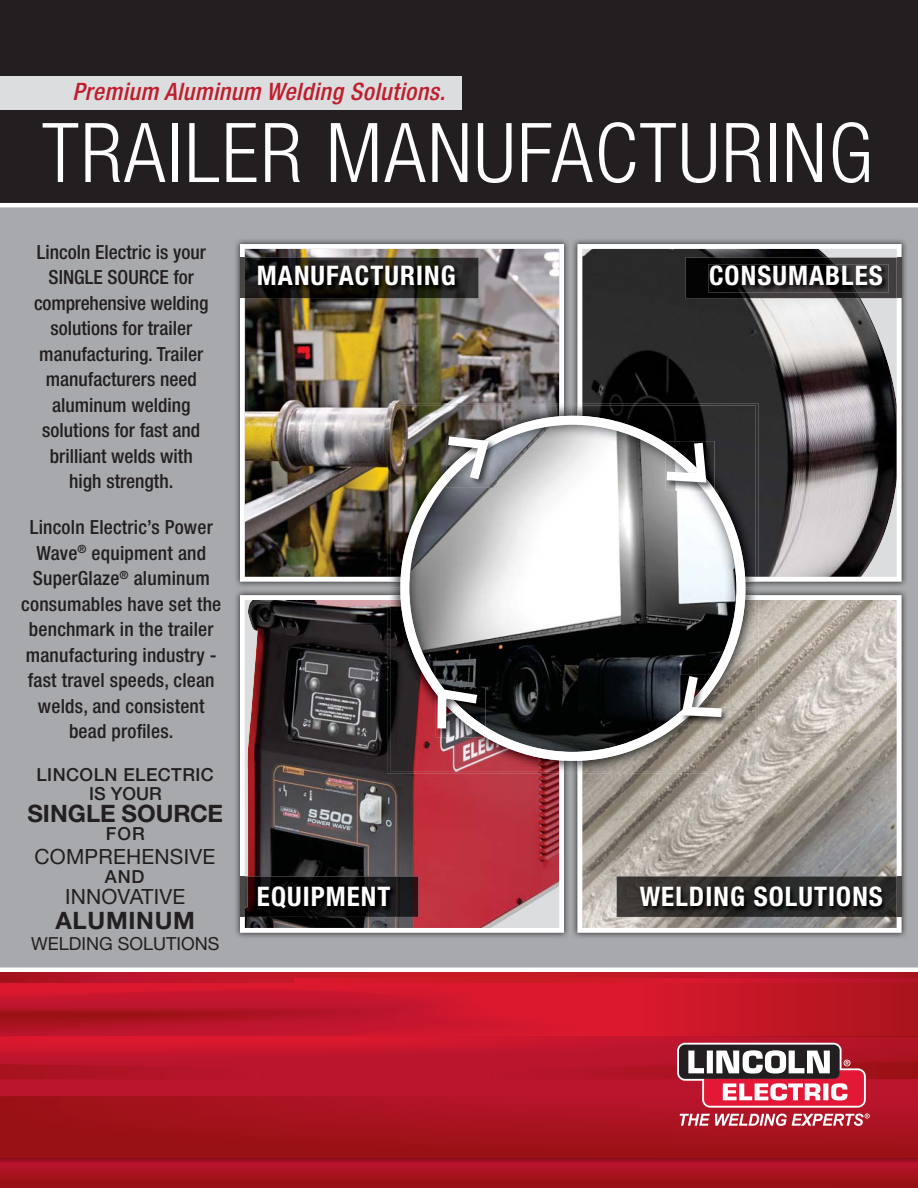
<style>
.page{position:relative;width:918px;height:1188px;background:#fff}
.page>*{position:absolute;margin:0;border:0;box-sizing:border-box;transform-origin:0 0}
.t1{font:300 condensed 82.5px "Helvetica Neue LT Std";letter-spacing:.025em;color:#fff}
.t2{font:700 condensed 27px "Helvetica Neue LT Std";letter-spacing:.04em;color:#fff}
.t3{font:italic 500 condensed 24px "Helvetica Neue LT Std";letter-spacing:.02em;color:#be1e2d}
.t4{font:700 24px "Helvetica Neue LT Std";color:#231f20}
.t5{font:700 24px "Helvetica Neue LT Std";letter-spacing:.03em;color:#231f20}
.t6{font:21px/40.2px "Helvetica Neue LT Std";letter-spacing:.01em;color:#231f20;text-align:center}
.t7{font:500 condensed 19.5px/25.5px "Helvetica Neue LT Std";color:#231f20;text-align:center}
.t8{font:500 18px "Helvetica Neue LT Std";letter-spacing:.025em;color:#231f20}
.t9{font:18px "Helvetica Neue LT Std";color:#231f20}
</style>
<div class="page">
<div style="left:0;top:206px;width:918px;height:764px;background:#a7a9ac"></div>
<div style="left:0;top:1174px;width:918px;height:14px;background:#9a1115"></div>
<div style="left:30px;top:1140px;width:888px;height:18px;background:#991114"></div>
<div style="left:53px;top:1140px;width:865px;height:15px;background:#991114"></div>
<div style="left:76px;top:1140px;width:842px;height:13px;background:#991115"></div>
<div style="left:99px;top:1140px;width:819px;height:10px;background:#9b1116"></div>
<div style="left:122px;top:1140px;width:796px;height:8px;background:#9d1117"></div>
<div style="left:145px;top:1140px;width:773px;height:5px;background:#9f1218"></div>
<hr style="left:168px;top:1140px;width:750px;height:3px;background:#a1121a">
<svg style="left:0;top:1158px;width:918px;height:19px"></svg>
<div style="left:0;top:0;width:918px;height:206px;background:#231f20"></div>
<hr style="left:0;top:203px;width:918px;height:4px;background:#fff">
<div style="left:0;top:76px;width:461px;height:33px;background:#dcddde"></div>
<img style="left:573px;top:240px;width:333px;height:697px">
<svg style="left:578px;top:595px;width:324px;height:338px;background:#b2aca4"></svg>
<img style="left:236px;top:240px;width:332px;height:697px">
<svg style="left:240px;top:595px;width:324px;height:338px;background:#784a4f"></svg>
<img style="left:240px;top:244px;width:324px;height:338px">
<svg style="left:578px;top:244px;width:324px;height:338px;background:#6a6869"></svg>
<svg style="left:0;top:972px;width:918px;height:168px;background:#ba1d2e"></svg>
<img style="left:245px;top:258px;width:233px;height:40px">
<div style="left:240px;top:258px;width:5px;height:40px;background:#494646"></div>
<img style="left:617px;top:876px;width:280px;height:41px">
<div style="left:897px;top:876px;width:5px;height:41px;background:#494646"></div>
<img style="left:245px;top:876px;width:173px;height:41px">
<div style="left:240px;top:876px;width:5px;height:41px;background:#494646"></div>
<svg style="left:860px;top:258px;width:37px;height:40px"></svg>
<img style="left:686px;top:258px;width:174px;height:40px">
<div style="left:897px;top:258px;width:5px;height:40px;background:#494646"></div>
<img style="left:639px;top:885px;width:250px;height:28px">
<img style="left:257px;top:885px;width:140px;height:30px">
<img style="left:257px;top:264px;width:204px;height:28px">
<img style="left:857px;top:264px;width:32px;height:28px">
<img style="left:708px;top:264px;width:149px;height:28px">
<hr style="left:0;top:968px;width:918px;height:4px;background:#fff">
<img style="left:578px;top:595px;width:180px;height:179px">
<img style="left:388px;top:595px;width:176px;height:179px">
<img style="left:388px;top:403px;width:176px;height:179px">
<img style="left:578px;top:403px;width:180px;height:179px">
<img style="left:578px;top:595px;width:178px;height:176px">
<img style="left:390px;top:595px;width:174px;height:176px">
<img style="left:390px;top:406px;width:174px;height:176px">
<img style="left:578px;top:406px;width:178px;height:176px">
<svg style="left:400px;top:416px;width:345px;height:345px;background:#888585"></svg>
<img style="left:494px;top:435px;width:3px;height:49px">
<svg style="left:439px;top:431px;width:55px;height:58px;background:#989899"></svg>
<img style="left:665px;top:443px;width:50px;height:48px">
<svg style="left:658px;top:434px;width:53px;height:53px;background:#898a8a"></svg>
<img style="left:680px;top:722px;width:50px;height:3px">
<img style="left:680px;top:722px;width:42px;height:2px">
<svg style="left:676px;top:667px;width:55px;height:55px;background:#8c8a88"></svg>
<svg style="left:433px;top:683px;width:53px;height:54px;background:#8e8386"></svg>
<p class="t3" style="left:72px;top:83px;width:374px">Premium Aluminum Welding Solutions.</p>
<h1 class="t1" style="left:42px;top:123px;width:832px">TRAILER MANUFACTURING</h1>
<p class="t7" style="left:34px;top:242px;width:176px">Lincoln Electric is your<br>SINGLE SOURCE for comprehensive welding solutions for trailer manufacturing. Trailer manufacturers need aluminum welding solutions for fast and brilliant welds with high strength.</p>
<p class="t7" style="left:21px;top:517px;width:201px">Lincoln Electric’s Power<br>Wave<sup>®</sup> equipment and<br>SuperGlaze<sup>®</sup> aluminum consumables have set the benchmark in the trailer manufacturing industry - fast travel speeds, clean welds, and consistent bead profiles.</p>
<p class="t8" style="left:37px;top:764px;width:179px">LINCOLN ELECTRIC</p>
<p class="t8" style="left:89px;top:784px;width:74px">IS YOUR</p>
<p class="t4" style="left:27px;top:800px;width:197px">SINGLE SOURCE</p>
<p class="t8" style="left:106px;top:824px;width:40px">FOR</p>
<p class="t8" style="left:105px;top:866px;width:41px">AND</p>
<p class="t6" style="left:35px;top:837px;width:182px">COMPREHENSIVE<br>INNOVATIVE</p>
<p class="t5" style="left:55px;top:907px;width:141px">ALUMINUM</p>
<p class="t9" style="left:31px;top:933px;width:190px">WELDING SOLUTIONS</p>
<h2 class="t2" style="left:257px;top:260px;width:200px">MANUFACTURING</h2>
<h2 class="t2" style="left:709px;top:260px;width:175px">CONSUMABLES</h2>
<h2 class="t2" style="left:257px;top:881px;width:135px">EQUIPMENT</h2>
<h2 class="t2" style="left:640px;top:881px;width:245px">WELDING SOLUTIONS</h2>
</div>
